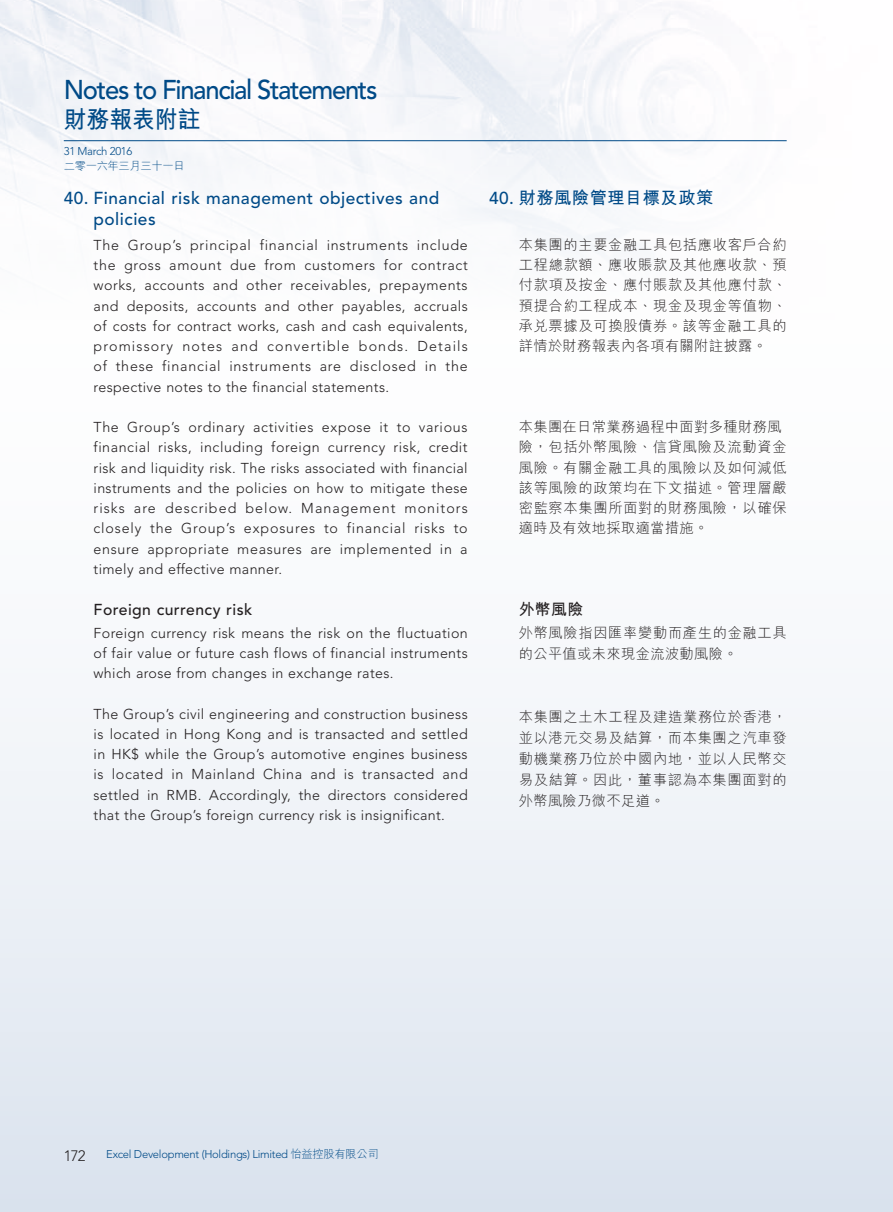
<style>
.page{position:relative;width:893px;height:1212px;background:#fff}
.page>*{position:absolute;margin:0;border:0;box-sizing:border-box;transform-origin:0 0}
.t1{font:500 27px "Avenir LT Std";letter-spacing:-.05em;color:#004a87;scale:.95 1}
.t2{font:700 24px "M Hei HK";color:#004a87;scale:.95 1}
.t3{font:500 17.25px/21px "Avenir LT Std";letter-spacing:.03em;color:#004a87}
.t4{font:700 17.25px "M Hei HK";letter-spacing:.03em;color:#004a87}
.t5{font:500 15.75px "Avenir LT Std";letter-spacing:.03em;color:#231f20}
.t6{font:700 15.75px "M Hei HK";color:#231f20}
.t7{font:300 15px "Avenir LT Std";color:#231f20}
.t8{font:300 14.25px/20.2px "Avenir LT Std";letter-spacing:.025em;color:#231f20;text-align:justify}
.t9{font:300 14.25px/20.2px "M Hei HK";letter-spacing:.05em;color:#231f20;text-align:justify}
.t10{font:300 11.25px "Avenir LT Std";letter-spacing:-.025em;color:#004a87}
.t11{font:300 11.25px "M Hei HK";letter-spacing:-.025em;color:#004a87}
.s1{font-family:"Avenir LT Std";font-weight:500}
.s2{font-family:"M Hei HK"}
</style>
<div class="page">
<svg style="left:0;top:698px;width:893px;height:514px;fill:#e9eef4"></svg>
<hr style="left:64px;top:140px;width:723px;height:1px;background:#004a87">
<h1 class="t1" style="left:64px;top:74px;width:332px">Notes to Financial Statements</h1>
<h2 class="t2" style="left:64px;top:102px;width:145px">財務報表附註</h2>
<p class="t10" style="left:64px;top:144px;width:70px">31 March 2016</p>
<p class="t11" style="left:64px;top:158px;width:122px">二零一六年三月三十一日</p>
<p class="t3" style="left:94px;top:188px;width:347px;text-indent:-30px">40. Financial risk management objectives and policies</p>
<p class="t8" style="left:94px;top:235px;width:376px">The Group’s principal financial instruments include the gross amount due from customers for contract works, accounts and other receivables, prepayments and deposits, accounts and other payables, accruals of costs for contract works, cash and cash equivalents, promissory notes and convertible bonds. Details of these financial instruments are disclosed in the respective notes to the financial statements.</p>
<p class="t8" style="left:94px;top:417px;width:376px">The Group’s ordinary activities expose it to various financial risks, including foreign currency risk, credit risk and liquidity risk. The risks associated with financial instruments and the policies on how to mitigate these risks are described below. Management monitors closely the Group’s exposures to financial risks to ensure appropriate measures are implemented in a timely and effective manner.</p>
<p class="t5" style="left:94px;top:601px;width:160px">Foreign currency risk</p>
<p class="t8" style="left:94px;top:623px;width:376px">Foreign currency risk means the risk on the fluctuation of fair value or future cash flows of financial instruments which arose from changes in exchange rates.</p>
<p class="t8" style="left:94px;top:704px;width:376px">The Group’s civil engineering and construction business is located in Hong Kong and is transacted and settled in HK$ while the Group’s automotive engines business is located in Mainland China and is transacted and settled in RMB. Accordingly, the directors considered that the Group’s foreign currency risk is insignificant.</p>
<p class="t4" style="left:489px;top:186px;width:226px"><span class="s1">40.</span> 財務風險管理目標及政策</p>
<p class="t9" style="left:519px;top:234px;width:269px">本集團的主要金融工具包括應收客戶合約工程總款額、應收賬款及其他應收款、預付款項及按金、應付賬款及其他應付款、預提合約工程成本、現金及現金等值物、承兌票據及可換股債券。該等金融工具的詳情於財務報表內各項有關附註披露。</p>
<p class="t9" style="left:519px;top:416px;width:269px;text-align:left">本集團在日常業務過程中面對多種財務風險，包括外幣風險、信貸風險及流動資金風險。有關金融工具的風險以及如何減低該等風險的政策均在下文描述。管理層嚴密監察本集團所面對的財務風險，以確保適時及有效地採取適當措施。</p>
<p class="t6" style="left:519px;top:598px;width:66px">外幣風險</p>
<p class="t9" style="left:519px;top:622px;width:269px;line-height:21px">外幣風險指因匯率變動而產生的金融工具的公平值或未來現金流波動風險。</p>
<p class="t9" style="left:519px;top:706px;width:269px;line-height:21px">本集團之土木工程及建造業務位於香港，並以港元交易及結算，而本集團之汽車發動機業務乃位於中國內地，並以人民幣交易及結算。因此，董事認為本集團面對的外幣風險乃微不足道。</p>
<p class="t7" style="left:64px;top:1147px;width:23px">172</p>
<p class="t10" style="left:106px;top:1148px;width:274px">Excel Development (Holdings) Limited <span class="s2">怡益控股有限公司</span></p>
</div>
